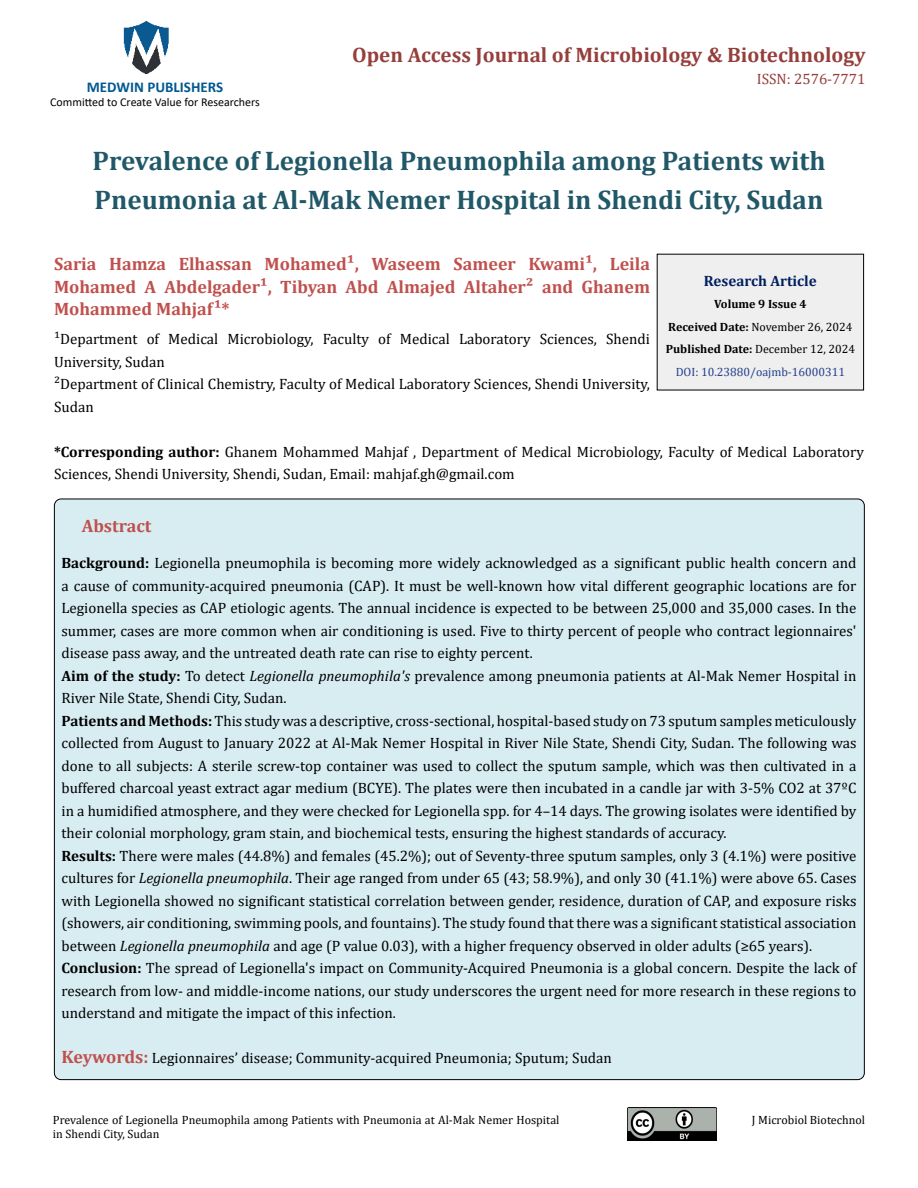
<style>
.page{position:relative;width:918px;height:1188px;background:#fff}
.page>*{position:absolute;margin:0;border:0;box-sizing:border-box;transform-origin:0 0}
.t1{font:700 27px/39px "Cambria";color:#215868}
.t2{font:700 21px "Cambria";color:#953f3c}
.t3{font:700 18px/22.5px "Cambria";color:#c0504d;text-align:justify}
.t4{font:15px/22.5px "Cambria";color:#000}
.t5{font:700 15px "Calibri";color:#005991}
.t6{font:700 15px "Cambria";color:#002060}
.t7{font:15px "Cambria";color:#953f3c}
.t8{font:12px/14.4px "Cambria";color:#000}
.t9{font:700 12px/22.5px "Cambria";color:#000;text-align:center}
.t10{font:12px "Calibri";color:#000}
.s1{font-weight:700}
.s2{font-weight:400}
.s3{font-weight:400;color:#25408f}
.s4{font-style:italic}
.s5{font-weight:700;font-size:18px;color:#c0504d}
</style>
<div class="page">
<img style="left:123px;top:20px;width:46px;height:54px">
<img style="left:627px;top:1107px;width:89px;height:34px">
<div style="left:657px;top:254px;width:207px;height:136px;background:#efefef"></div>
<div style="left:54px;top:499px;width:810px;height:581px;background:#d8edf2;border-radius:7px"></div>
<p class="t5" style="left:87px;top:76px;width:138px">MEDWIN PUBLISHERS</p>
<p class="t10" style="left:50px;top:94px;width:211px">Committed to Create Value for Researchers</p>
<h2 class="t2" style="left:352px;top:40px;width:515px">Open Access Journal of Microbiology &amp; Biotechnology</h2>
<p class="t7" style="left:757px;top:71px;width:110px">ISSN: 2576-7771</p>
<h1 class="t1" style="left:92px;top:140px;width:735px">Prevalence of Legionella Pneumophila among Patients with<br>Pneumonia at Al-Mak Nemer Hospital in Shendi City, Sudan</h1>
<p class="t3" style="left:54px;top:252px;width:598px">Saria Hamza Elhassan Mohamed¹, Waseem Sameer Kwami¹, Leila Mohamed A Abdelgader¹, Tibyan Abd Almajed Altaher² and Ghanem Mohammed Mahjaf¹*</p>
<p class="t4" style="left:54px;top:328px;width:598px">¹Department of Medical Microbiology, Faculty of Medical Laboratory Sciences, Shendi University, Sudan<br>²Department of Clinical Chemistry, Faculty of Medical Laboratory Sciences, Shendi University, Sudan</p>
<p class="t4" style="left:54px;top:440px;width:811px"><span class="s1">*Corresponding author:</span> Ghanem Mohammed Mahjaf , Department of Medical Microbiology, Faculty of Medical Laboratory<br>Sciences, Shendi University, Shendi, Sudan, Email: mahjaf.gh@gmail.com</p>
<p class="t6" style="left:704px;top:270px;width:114px">Research Article</p>
<p class="t9" style="left:666px;top:292px;width:191px">Volume 9 Issue 4<br>Received Date: <span class="s2">November 26, 2024<br></span>Published Date: <span class="s2">December 12, 2024<br></span><span class="s3">DOI: 10.23880/oajmb-16000311</span></p>
<p class="t3" style="left:82px;top:514px;width:71px">Abstract</p>
<p class="t4" style="left:61px;top:552px;width:797px"><span class="s1">Background:</span> Legionella pneumophila is becoming more widely acknowledged as a significant public health concern and a cause of community-acquired pneumonia (CAP). It must be well-known how vital different geographic locations are for Legionella species as CAP etiologic agents. The annual incidence is expected to be between 25,000 and 35,000 cases. In the summer, cases are more common when air conditioning is used. Five to thirty percent of people who contract legionnaires' disease pass away, and the untreated death rate can rise to eighty percent.<br><span class="s1">Aim of the study:</span> To detect <span class="s4">Legionella pneumophila's</span> prevalence among pneumonia patients at Al-Mak Nemer Hospital in River Nile State, Shendi City, Sudan.<br><span class="s1">Patients and Methods:</span> This study was a descriptive, cross-sectional, hospital-based study on 73 sputum samples meticulously collected from August to January 2022 at Al-Mak Nemer Hospital in River Nile State, Shendi City, Sudan. The following was done to all subjects: A sterile screw-top container was used to collect the sputum sample, which was then cultivated in a buffered charcoal yeast extract agar medium (BCYE). The plates were then incubated in a candle jar with 3-5% CO2 at 37ºC in a humidified atmosphere, and they were checked for Legionella spp. for 4–14 days. The growing isolates were identified by their colonial morphology, gram stain, and biochemical tests, ensuring the highest standards of accuracy.<br><span class="s1">Results:</span> There were males (44.8%) and females (45.2%); out of Seventy-three sputum samples, only 3 (4.1%) were positive cultures for <span class="s4">Legionella pneumophila</span>. Their age ranged from under 65 (43; 58.9%), and only 30 (41.1%) were above 65. Cases with Legionella showed no significant statistical correlation between gender, residence, duration of CAP, and exposure risks (showers, air conditioning, swimming pools, and fountains). The study found that there was a significant statistical association between <span class="s4">Legionella pneumophila</span> and age (P value 0.03), with a higher frequency observed in older adults (≥65 years).<br><span class="s1">Conclusion:</span> The spread of Legionella's impact on Community-Acquired Pneumonia is a global concern. Despite the lack of research from low- and middle-income nations, our study underscores the urgent need for more research in these regions to understand and mitigate the impact of this infection.</p>
<p class="t4" style="left:62px;top:1047px;width:552px"><span class="s5">Keywords:</span> Legionnaires’ disease; Community-acquired Pneumonia; Sputum; Sudan</p>
<p class="t8" style="left:53px;top:1113px;width:508px">Prevalence of Legionella Pneumophila among Patients with Pneumonia at Al-Mak Nemer Hospital in Shendi City, Sudan</p>
<p class="t8" style="left:752px;top:1113px;width:115px">J Microbiol Biotechnol</p>
</div>
